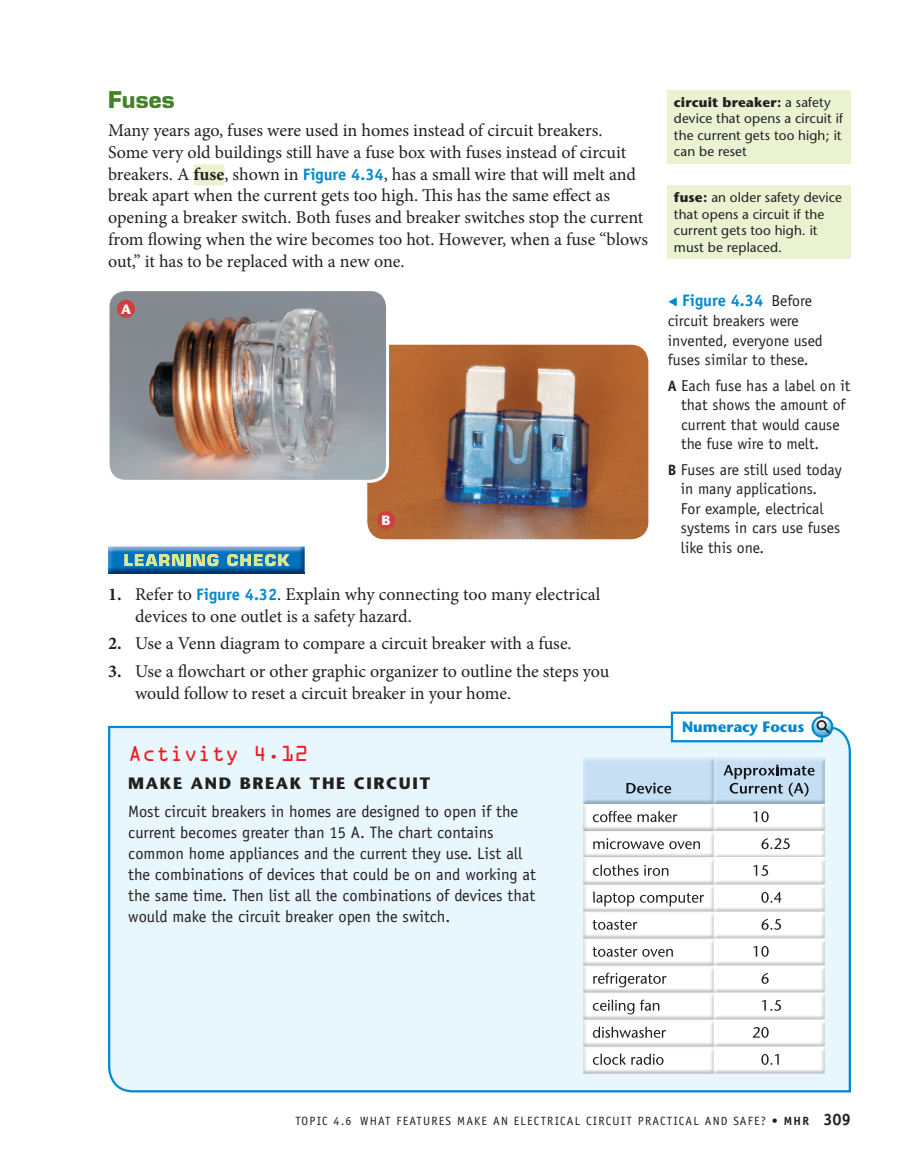
<style>
.page{position:relative;width:905px;height:1175px;background:#fff}
.page>*{position:absolute;margin:0;border:0;box-sizing:border-box;transform-origin:0 0}
.t1{font:700 22.5px "Eurostile";color:#45802a}
.t2{font:19.5px "OCRA";letter-spacing:-.01em;color:#ee1d23}
.t3{font:18px/21.8px "Minion Pro";color:#231f20}
.t4{font:16.5px/21px "Officina Sans";color:#231f20}
.t5{font:700 16.5px "Officina Sans";color:#0089cf}
.t6{font:15.75px/19.5px "Officina Sans";color:#231f20}
.t7{font:700 15px "Stone Sans";color:#0089cf}
.t8{font:13.5px/16.5px "Stone Sans";letter-spacing:.005em;color:#231f20}
.t9{font:700 13.5px "Stone Sans";color:#fff}
.t10{font:12px "Officina Sans";letter-spacing:.1em;color:#231f20}
.s1{font-weight:700}
.s2{font-family:"Officina Sans";font-weight:700;font-size:16.5px;color:#0089cf}
.s3{font-family:"Stone Sans";font-weight:700}
.s4{font-family:"European Pi Three";font-weight:400;font-size:12px}
.s5{font-weight:400;font-size:15.75px;color:#231f20}
.s6{font-weight:700;font-size:15px}
.s7{font-weight:700;font-size:16.5px}
</style>
<div class="page">
<img style="left:367px;top:345px;width:281px;height:194px;border-radius:17px">
<img style="left:108px;top:289px;width:279px;height:192px;border-radius:17px">
<div style="left:106px;top:288px;width:283px;height:195px;border:3px solid #fff;border-radius:17px"></div>
<div style="left:193px;top:164px;width:31px;height:21px;background:#eaf2d1"></div>
<img style="left:108px;top:546px;width:197px;height:27px">
<svg style="left:227px;top:554px;width:62px;height:12px"></svg>
<svg style="left:124px;top:554px;width:94px;height:12px"></svg>
<div style="left:377px;top:511px;width:18px;height:18px;background:#cf3f40;border-radius:50%"></div>
<div style="left:117px;top:300px;width:18px;height:18px;background:#cf3f40;border-radius:50%"></div>
<div style="left:108px;top:724px;width:743px;height:369px;background:#e8f6fd"></div>
<div style="left:672px;top:712px;width:150px;height:29px;background:#fff"></div>
<div style="left:670px;top:711px;width:153px;height:31px;border:2px solid #0089cf"></div>
<svg style="left:814px;top:718px;width:19px;height:18px"></svg>
<div style="left:811px;top:716px;width:22px;height:21px;border:2px solid #0089cf;border-radius:50%"></div>
<img style="left:583px;top:757px;width:241px;height:74px">
<img style="left:626px;top:782px;width:45px;height:11px">
<img style="left:803px;top:793px;width:5px;height:3px">
<img style="left:788px;top:793px;width:5px;height:3px">
<svg style="left:723px;top:764px;width:91px;height:29px;background:#9cafbf"></svg>
<img style="left:664px;top:814px;width:2px;height:8px">
<img style="left:593px;top:811px;width:71px;height:11px">
<svg style="left:666px;top:814px;width:11px;height:8px"></svg>
<img style="left:608px;top:811px;width:40px;height:11px">
<img style="left:753px;top:811px;width:15px;height:11px">
<img style="left:713px;top:831px;width:111px;height:242px">
<img style="left:781px;top:838px;width:8px;height:11px">
<img style="left:761px;top:838px;width:20px;height:11px">
<img style="left:713px;top:857px;width:111px;height:1px">
<img style="left:753px;top:865px;width:15px;height:11px">
<svg style="left:761px;top:919px;width:20px;height:10px"></svg>
<img style="left:761px;top:892px;width:20px;height:10px">
<img style="left:753px;top:946px;width:15px;height:10px">
<svg style="left:761px;top:973px;width:7px;height:10px"></svg>
<img style="left:762px;top:1000px;width:19px;height:10px">
<img style="left:752px;top:1027px;width:16px;height:10px">
<img style="left:761px;top:1054px;width:17px;height:10px">
<img style="left:583px;top:831px;width:130px;height:161px">
<img style="left:621px;top:841px;width:9px;height:8px">
<img style="left:630px;top:841px;width:70px;height:8px">
<img style="left:608px;top:841px;width:13px;height:8px">
<img style="left:593px;top:838px;width:15px;height:11px">
<img style="left:633px;top:875px;width:27px;height:1px">
<img style="left:593px;top:866px;width:39px;height:10px">
<svg style="left:646px;top:868px;width:22px;height:7px"></svg>
<img style="left:600px;top:864px;width:46px;height:11px">
<img style="left:604px;top:902px;width:73px;height:4px">
<img style="left:667px;top:892px;width:31px;height:10px">
<svg style="left:693px;top:895px;width:11px;height:7px"></svg>
<img style="left:593px;top:891px;width:74px;height:11px">
<img style="left:592px;top:919px;width:39px;height:10px">
<svg style="left:626px;top:922px;width:11px;height:7px"></svg>
<img style="left:642px;top:949px;width:8px;height:7px">
<img style="left:592px;top:946px;width:39px;height:10px">
<img style="left:650px;top:949px;width:23px;height:7px">
<svg style="left:626px;top:949px;width:11px;height:7px"></svg>
<img style="left:619px;top:973px;width:41px;height:14px">
<svg style="left:654px;top:976px;width:12px;height:7px"></svg>
<img style="left:634px;top:976px;width:6px;height:7px">
<svg style="left:617px;top:972px;width:17px;height:11px"></svg>
<img style="left:593px;top:972px;width:24px;height:11px">
<img style="left:583px;top:992px;width:130px;height:81px">
<img style="left:627px;top:1003px;width:24px;height:11px">
<svg style="left:593px;top:1003px;width:13px;height:7px"></svg>
<img style="left:639px;top:999px;width:20px;height:11px">
<img style="left:608px;top:999px;width:17px;height:11px">
<img style="left:593px;top:1026px;width:67px;height:11px">
<svg style="left:655px;top:1030px;width:11px;height:7px"></svg>
<img style="left:602px;top:1026px;width:50px;height:11px">
<img style="left:593px;top:1053px;width:70px;height:11px">
<img style="left:600px;top:1053px;width:54px;height:11px">
<div style="left:668px;top:90px;width:182px;height:74px;background:#eaf2d1"></div>
<div style="left:668px;top:185px;width:182px;height:74px;background:#eaf2d1"></div>
<p class="t1" style="left:108px;top:91px;width:68px">Fuses</p>
<p class="t3" style="left:108px;top:121px;width:541px">Many years ago, fuses were used in homes instead of circuit breakers.<br>Some very old buildings still have a fuse box with fuses instead of circuit breakers. A <span class="s1">fuse</span>, shown in <span class="s2">Figure 4.34</span>, has a small wire that will melt and break apart when the current gets too high. This has the same effect as opening a breaker switch. Both fuses and breaker switches stop the current from flowing when the wire becomes too hot. However, when a fuse “blows out,” it has to be replaced with a new one.</p>
<p class="t9" style="left:121px;top:304px;width:12px">A</p>
<p class="t9" style="left:381px;top:515px;width:11px">B</p>
<p class="t3" style="left:135px;top:584px;width:467px;text-indent:-27px"><span class="s1">1.</span> Refer to <span class="s2">Figure 4.32</span>. Explain why connecting too many electrical devices to one outlet is a safety hazard.</p>
<p class="t3" style="left:108px;top:634px;width:465px"><span class="s1">2.</span> Use a Venn diagram to compare a circuit breaker with a fuse.</p>
<p class="t3" style="left:135px;top:662px;width:476px;text-indent:-27px"><span class="s1">3.</span> Use a flowchart or other graphic organizer to outline the steps you would follow to reset a circuit breaker in your home.</p>
<p class="t2" style="left:128px;top:746px;width:182px">Activity 4.12</p>
<p class="t4" style="left:128px;top:770px;width:391px;line-height:28.5px"><span class="s3">MAKE AND BREAK THE CIRCUIT<br></span>Most circuit breakers in homes are designed to open if the</p>
<p class="t4" style="left:128px;top:823px;width:409px">current becomes greater than 15 A. The chart contains common home appliances and the current they use. List all the combinations of devices that could be on and working at the same time. Then list all the combinations of devices that would make the circuit breaker open the switch.</p>
<p class="t8" style="left:674px;top:95px;width:171px"><span class="s1">circuit breaker:</span> a safety device that opens a circuit if the current gets too high; it can be reset</p>
<p class="t8" style="left:674px;top:190px;width:170px"><span class="s1">fuse:</span> an older safety device that opens a circuit if the current gets too high. it must be replaced.</p>
<p class="t5" style="left:668px;top:294px;width:146px"><span class="s4">-</span> Figure 4.34 <span class="s5">Before</span></p>
<p class="t6" style="left:668px;top:312px;width:156px">circuit breakers were invented, everyone used fuses similar to these.</p>
<p class="t6" style="left:681px;top:377px;width:171px;text-indent:-13px"><span class="s6">A</span> Each fuse has a label on it that shows the amount of current that would cause the fuse wire to melt.</p>
<p class="t6" style="left:681px;top:461px;width:162px;text-indent:-13px"><span class="s6">B</span> Fuses are still used today in many applications.<br>For example, electrical systems in cars use fuses like this one.</p>
<p class="t7" style="left:682px;top:721px;width:124px">Numeracy Focus</p>
<p class="t10" style="left:295px;top:1116px;width:557px">TOPIC 4.6 WHAT FEATURES MAKE AN ELECTRICAL CIRCUIT PRACTICAL AND SAFE? <span class="s1">• MHR</span> <span class="s7">309</span></p>
</div>
